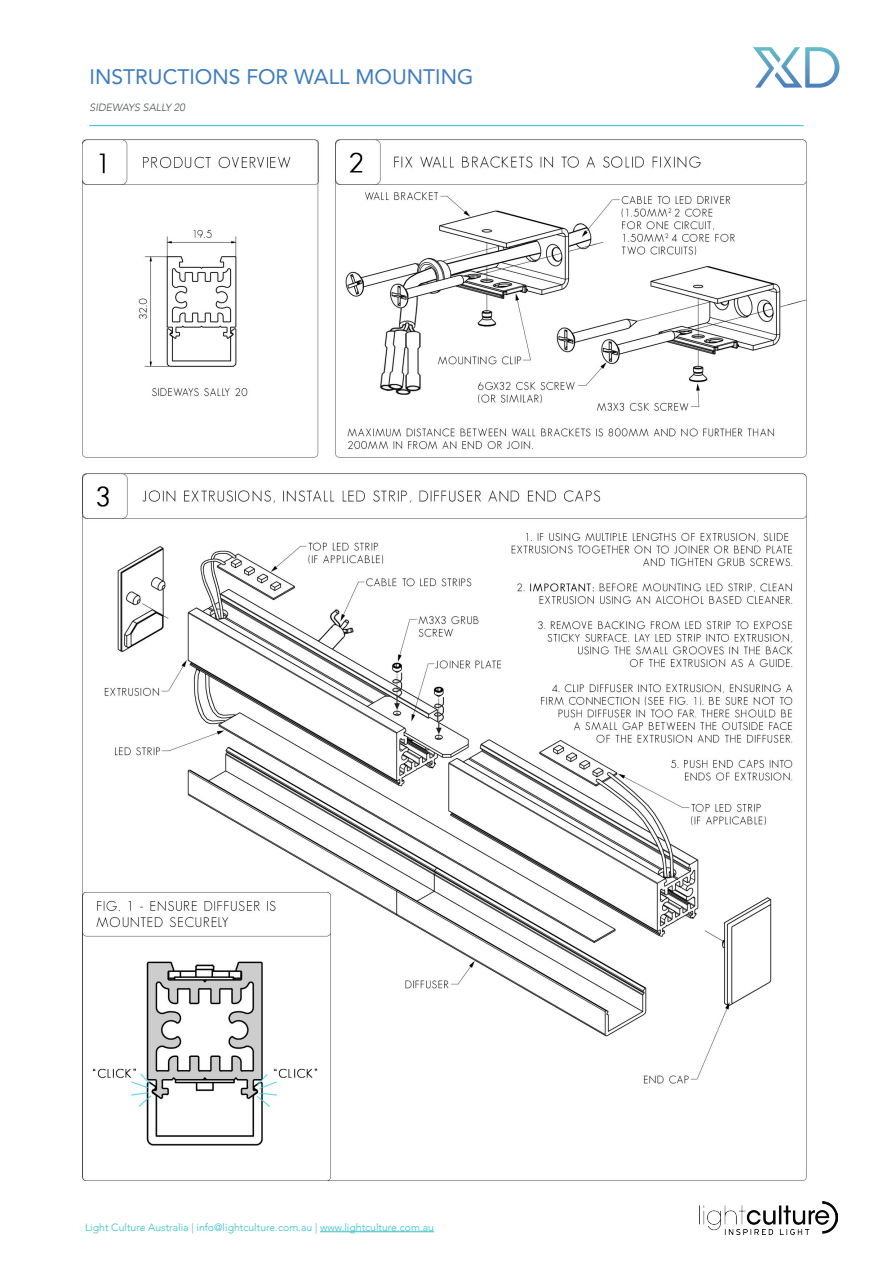
<style>
.page{position:relative;width:893px;height:1263px;background:#fff}
.page>*{position:absolute;margin:0;border:0;box-sizing:border-box;transform-origin:0 0}
.t1{font:21px "Avenir";color:#3c7bbf}
.t2{font:300 10.5px "Avenir";color:#33c0c9}
.t3{font:italic 300 10.5px "Avenir";color:#4b5056}
</style>
<div class="page">
<hr style="left:89px;top:125px;width:715px;height:1px;background:#33c0c9">
<svg style="left:753px;top:47px;width:86px;height:41px"></svg>
<hr style="left:320px;top:1231px;width:114px;height:1px;background:#33c0c9">
<img style="left:703px;top:1202px;width:134px;height:32px">
<img style="left:82px;top:139px;width:725px;height:1042px">
<h1 class="t1" style="left:90px;top:60px;width:385px">INSTRUCTIONS FOR WALL MOUNTING</h1>
<p class="t3" style="left:90px;top:101px;width:97px">SIDEWAYS SALLY 20</p>
<p class="t2" style="left:85px;top:1221px;width:351px">Light Culture Australia | info@lightculture.com.au | www.lightculture.com.au</p>
</div>
